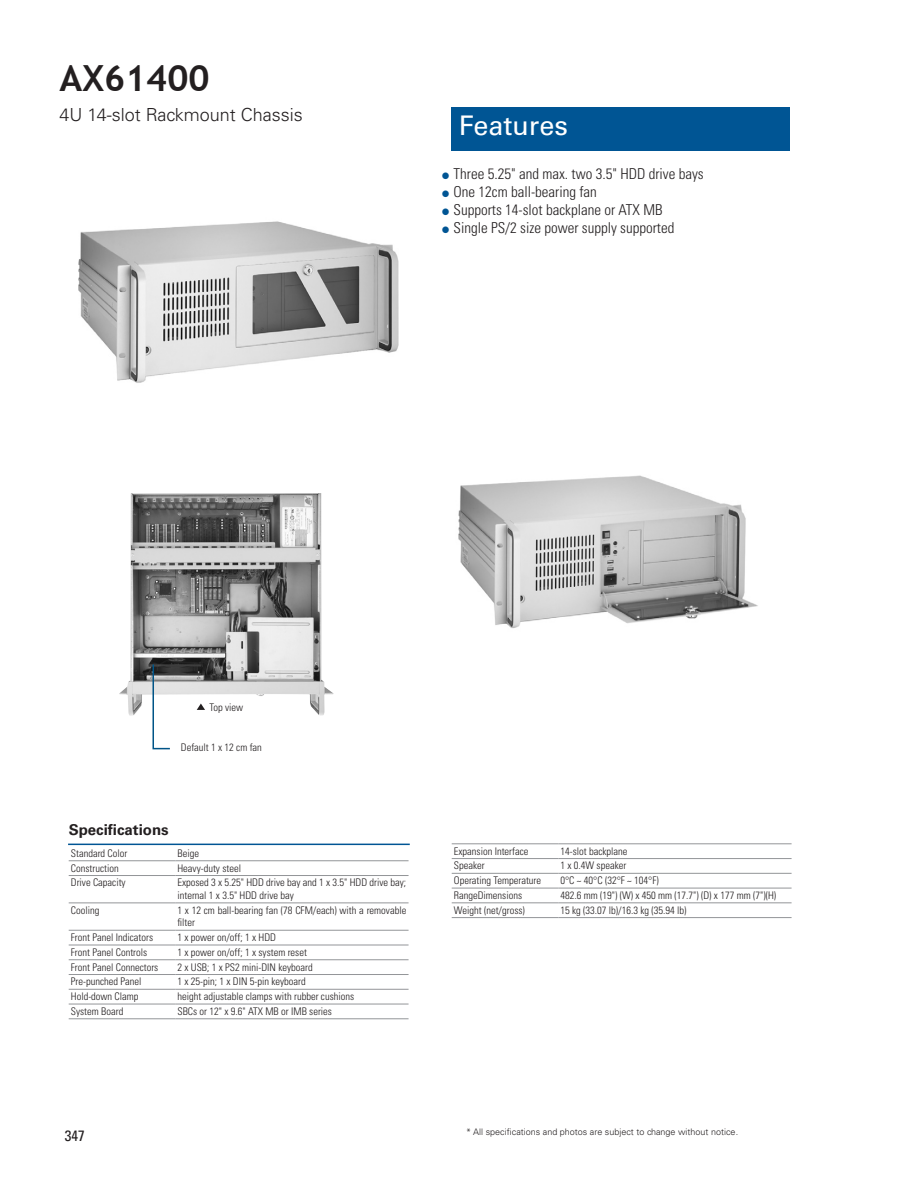
<style>
.page{position:relative;width:915px;height:1191px;background:#fff}
.page>*{position:absolute;margin:0;border:0;box-sizing:border-box;transform-origin:0 0}
.t1{font:700 36px "Trebuchet MS";color:#231f20}
.t2{font:27px "Univers LT Std";color:#fff}
.t3{font:300 18px "Univers LT Std";color:#231f20}
.t4{font:300 condensed 15px "Univers LT Std";color:#231f20}
.t5{font:700 15px "Univers LT Std";color:#231f20}
.t6{font:condensed 15px "Univers LT Std";color:#231f20}
.t7{font:300 condensed 10.5px/12.6px "Univers LT Std";color:#231f20}
.t8{font:300 9px "Univers LT Std";color:#231f20}
.s1{font-family:"Trebuchet MS";font-weight:400;font-stretch:normal;color:#005594}
</style>
<div class="page">
<img style="left:78px;top:221px;width:321px;height:162px">
<img style="left:119px;top:493px;width:214px;height:223px">
<img style="left:458px;top:475px;width:300px;height:153px">
<svg style="left:152px;top:663px;width:19px;height:87px"></svg>
<hr style="left:69px;top:860px;width:106px;height:1px;background:#939598">
<hr style="left:175px;top:860px;width:233px;height:1px;background:#939598">
<hr style="left:69px;top:875px;width:106px;height:1px;background:#939598">
<hr style="left:175px;top:875px;width:233px;height:1px;background:#939598">
<hr style="left:69px;top:902px;width:106px;height:1px;background:#939598">
<hr style="left:175px;top:902px;width:233px;height:1px;background:#939598">
<hr style="left:69px;top:930px;width:106px;height:1px;background:#939598">
<hr style="left:175px;top:930px;width:233px;height:1px;background:#939598">
<hr style="left:69px;top:944px;width:106px;height:1px;background:#939598">
<hr style="left:175px;top:944px;width:233px;height:1px;background:#939598">
<hr style="left:69px;top:959px;width:106px;height:1px;background:#939598">
<hr style="left:175px;top:959px;width:233px;height:1px;background:#939598">
<hr style="left:69px;top:974px;width:106px;height:1px;background:#939598">
<hr style="left:175px;top:974px;width:233px;height:1px;background:#939598">
<hr style="left:69px;top:989px;width:106px;height:1px;background:#939598">
<hr style="left:175px;top:989px;width:233px;height:1px;background:#939598">
<hr style="left:69px;top:1003px;width:106px;height:1px;background:#939598">
<hr style="left:175px;top:1003px;width:233px;height:1px;background:#939598">
<hr style="left:69px;top:1018px;width:106px;height:1px;background:#939598">
<hr style="left:175px;top:1018px;width:233px;height:1px;background:#939598">
<hr style="left:451px;top:843px;width:107px;height:1px;background:#939598">
<hr style="left:558px;top:843px;width:233px;height:1px;background:#939598">
<hr style="left:451px;top:858px;width:107px;height:1px;background:#939598">
<hr style="left:558px;top:858px;width:233px;height:1px;background:#939598">
<hr style="left:451px;top:873px;width:107px;height:1px;background:#939598">
<hr style="left:558px;top:873px;width:233px;height:1px;background:#939598">
<hr style="left:451px;top:887px;width:107px;height:1px;background:#939598">
<hr style="left:558px;top:887px;width:233px;height:1px;background:#939598">
<hr style="left:451px;top:902px;width:107px;height:1px;background:#939598">
<hr style="left:558px;top:902px;width:233px;height:1px;background:#939598">
<hr style="left:451px;top:917px;width:107px;height:1px;background:#939598">
<hr style="left:558px;top:917px;width:233px;height:1px;background:#939598">
<hr style="left:68px;top:843px;width:341px;height:2px;background:#005594">
<div style="left:451px;top:107px;width:338px;height:43px;background:#005594"></div>
<svg style="left:197px;top:703px;width:8px;height:13px"></svg>
<h1 class="t1" style="left:60px;top:56px;width:151px">AX61400</h1>
<h3 class="t3" style="left:60px;top:104px;width:245px">4U 14-slot Rackmount Chassis</h3>
<h2 class="t2" style="left:459px;top:109px;width:110px">Features</h2>
<h3 class="t4" style="left:441px;top:165px;width:264px"><span class="s1">●</span> Three 5.25" and max. two 3.5" HDD drive bays</h3>
<h3 class="t4" style="left:441px;top:183px;width:157px"><span class="s1">●</span> One 12cm ball-bearing fan</h3>
<h3 class="t4" style="left:441px;top:201px;width:223px"><span class="s1">●</span> Supports 14-slot backplane or ATX MB</h3>
<h3 class="t4" style="left:441px;top:219px;width:235px"><span class="s1">●</span> Single PS/2 size power supply supported</h3>
<p class="t7" style="left:209px;top:701px;width:35px">Top view</p>
<p class="t7" style="left:181px;top:741px;width:83px">Default 1 x 12 cm fan</p>
<h3 class="t5" style="left:69px;top:821px;width:102px">Specifications</h3>
<p class="t7" style="left:71px;top:847px;width:58px">Standard Color</p>
<p class="t7" style="left:177px;top:847px;width:23px">Beige</p>
<p class="t7" style="left:71px;top:861px;width:49px">Construction</p>
<p class="t7" style="left:177px;top:861px;width:65px">Heavy-duty steel</p>
<p class="t7" style="left:71px;top:876px;width:56px">Drive Capacity</p>
<p class="t7" style="left:177px;top:876px;width:230px">Exposed 3 x 5.25" HDD drive bay and 1 x 3.5" HDD drive bay; internal 1 x 3.5" HDD drive bay</p>
<p class="t7" style="left:71px;top:903px;width:30px">Cooling</p>
<p class="t7" style="left:177px;top:903px;width:230px">1 x 12 cm ball-bearing fan (78 CFM/each) with a removable filter</p>
<p class="t7" style="left:71px;top:931px;width:84px">Front Panel Indicators</p>
<p class="t7" style="left:177px;top:931px;width:100px">1 x power on/off; 1 x HDD</p>
<p class="t7" style="left:71px;top:945px;width:78px">Front Panel Controls</p>
<p class="t7" style="left:177px;top:945px;width:131px">1 x power on/off; 1 x system reset</p>
<p class="t7" style="left:71px;top:960px;width:89px">Front Panel Connectors</p>
<p class="t7" style="left:177px;top:960px;width:137px">2 x USB; 1 x PS2 mini-DIN keyboard</p>
<p class="t7" style="left:71px;top:975px;width:72px">Pre-punched Panel</p>
<p class="t7" style="left:177px;top:975px;width:130px">1 x 25-pin; 1 x DIN 5-pin keyboard</p>
<p class="t7" style="left:71px;top:990px;width:69px">Hold-down Clamp</p>
<p class="t7" style="left:177px;top:990px;width:178px">height adjustable clamps with rubber cushions</p>
<p class="t7" style="left:71px;top:1005px;width:54px">System Board</p>
<p class="t7" style="left:177px;top:1005px;width:156px">SBCs or 12" x 9.6" ATX MB or IMB series</p>
<h3 class="t6" style="left:65px;top:1125px;width:21px">347</h3>
<p class="t7" style="left:453px;top:844px;width:76px">Expansion Interface</p>
<p class="t7" style="left:560px;top:844px;width:69px">14-slot backplane</p>
<p class="t7" style="left:453px;top:859px;width:32px">Speaker</p>
<p class="t7" style="left:560px;top:859px;width:67px">1 x 0.4W speaker</p>
<p class="t7" style="left:453px;top:874px;width:89px">Operating Temperature</p>
<p class="t7" style="left:560px;top:874px;width:100px">0°C ~ 40°C (32°F ~ 104°F)</p>
<p class="t7" style="left:453px;top:889px;width:70px">Range Dimensions</p>
<p class="t7" style="left:560px;top:889px;width:217px">482.6 mm (19") (W) x 450 mm (17.7") (D) x 177 mm (7")(H)</p>
<p class="t7" style="left:453px;top:903px;width:72px">Weight (net/gross)</p>
<p class="t7" style="left:560px;top:903px;width:127px">15 kg (33.07 lb)/16.3 kg (35.94 lb)</p>
<p class="t8" style="left:466px;top:1126px;width:273px">* All specifications and photos are subject to change without notice.</p>
</div>
